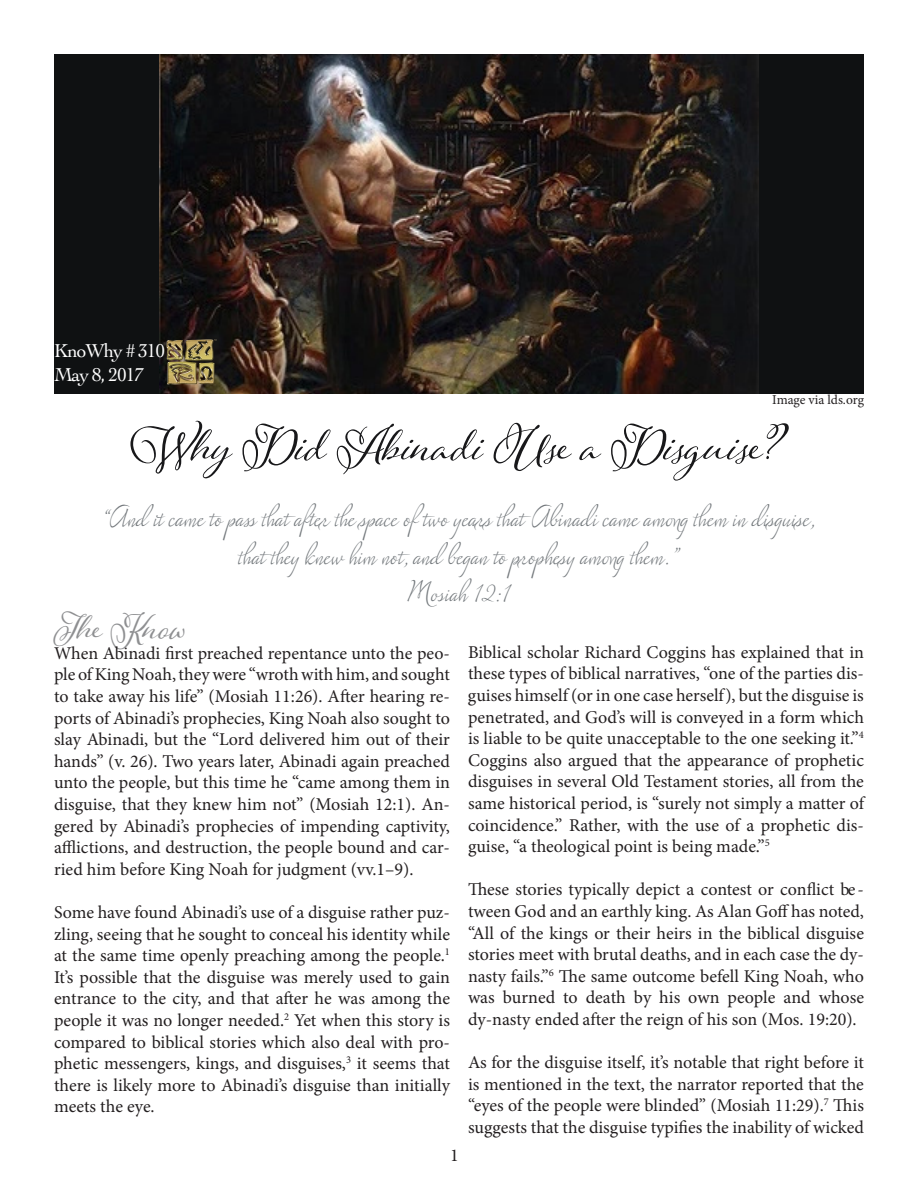
<style>
.page{position:relative;width:918px;height:1188px;background:#fff}
.page>*{position:absolute;margin:0;border:0;box-sizing:border-box;transform-origin:0 0}
.t1{font:60px "Adorn S Pomander";color:#18181a}
.t2{font:45px "Adorn S Pomander";color:#8e8f91}
.t3{font:31.5px "Lush Script";color:#72777b}
.t4{font:19.5px "Cochin";letter-spacing:-.05em;color:#fff}
.t5{font:18px/21.6px "Minion Pro";color:#231f20;text-align:justify}
.t6{font:13.5px "Minion Pro";letter-spacing:-.005em;color:#231f20}
</style>
<div class="page">
<div style="left:54px;top:54px;width:810px;height:340px;background:#0f1112"></div>
<img style="left:159px;top:54px;width:600px;height:340px">
<img style="left:166px;top:339px;width:52px;height:46px">
<p class="t4" style="left:54px;top:338px;width:113px">KnoWhy # 310</p>
<p class="t4" style="left:54px;top:361px;width:92px">May 8, 2017</p>
<p class="t6" style="left:772px;top:390px;width:93px">Image via lds.org</p>
<p class="t1" style="left:130px;top:403px;width:659px">Why Did Abinadi Use a Disguise?</p>
<p class="t3" style="left:102px;top:497px;width:715px">“And it came to pass that after the space of two years that Abinadi came among them in disguise,</p>
<p class="t3" style="left:239px;top:534px;width:441px">that they knew him not, and began to prophesy among them.”</p>
<p class="t3" style="left:407px;top:572px;width:106px">Mosiah 12:1</p>
<p class="t2" style="left:54px;top:595px;width:134px">The Know</p>
<p class="t5" style="left:54px;top:642px;width:398px">When Abinadi first preached repentance unto the peo&shy;ple of King Noah, they were “wroth with him, and sought to take away his life” (Mosiah 11:26). After hearing re&shy;ports of Abinadi’s prophecies, King Noah also sought to slay Abinadi, but the “Lord delivered him out of their hands” (v. 26). Two years later, Abinadi again preached unto the people, but this time he “came among them in disguise, that they knew him not” (Mosiah 12:1). An&shy;gered by Abinadi’s prophecies of impending captivity, afflictions, and destruction, the people bound and car&shy;ried him before King Noah for judgment (vv.1–9).</p>
<p class="t5" style="left:54px;top:902px;width:398px">Some have found Abinadi’s use of a disguise rather puz&shy;zling, seeing that he sought to conceal his identity while at the same time openly preaching among the people.<sup>1<br></sup>It’s possible that the disguise was merely used to gain entrance to the city, and that after he was among the people it was no longer needed.<sup>2</sup> Yet when this story is compared to biblical stories which also deal with pro&shy;phetic messengers, kings, and disguises,<sup>3</sup> it seems that there is likely more to Abinadi’s disguise than initially meets the eye.</p>
<p class="t5" style="left:468px;top:641px;width:398px">Biblical scholar Richard Coggins has explained that in these types of biblical narratives, “one of the parties dis&shy;guises himself (or in one case herself), but the disguise is penetrated, and God’s will is conveyed in a form which is liable to be quite unacceptable to the one seeking it.”<sup>4<br></sup>Coggins also argued that the appearance of prophetic disguises in several Old Testament stories, all from the same historical period, is “surely not simply a matter of coincidence.” Rather, with the use of a prophetic dis&shy;guise, “a theological point is being made.”<sup>5</sup></p>
<p class="t5" style="left:468px;top:879px;width:398px">These stories typically depict a contest or conflict be - tween God and an earthly king. As Alan Goff has noted, “All of the kings or their heirs in the biblical disguise stories meet with brutal deaths, and in each case the dy&shy;nasty fails.”<sup>6</sup> The same outcome befell King Noah, who was burned to death by his own people and whose dy-nasty ended after the reign of his son (Mos. 19:20).</p>
<p class="t5" style="left:468px;top:1052px;width:397px">As for the disguise itself, it’s notable that right before it is mentioned in the text, the narrator reported that the “eyes of the people were blinded” (Mosiah 11:29).<sup>7</sup> This suggests that the disguise typifies the inability of wicked</p>
<p class="t5" style="left:450px;top:1144px;width:10px">1</p>
</div>
